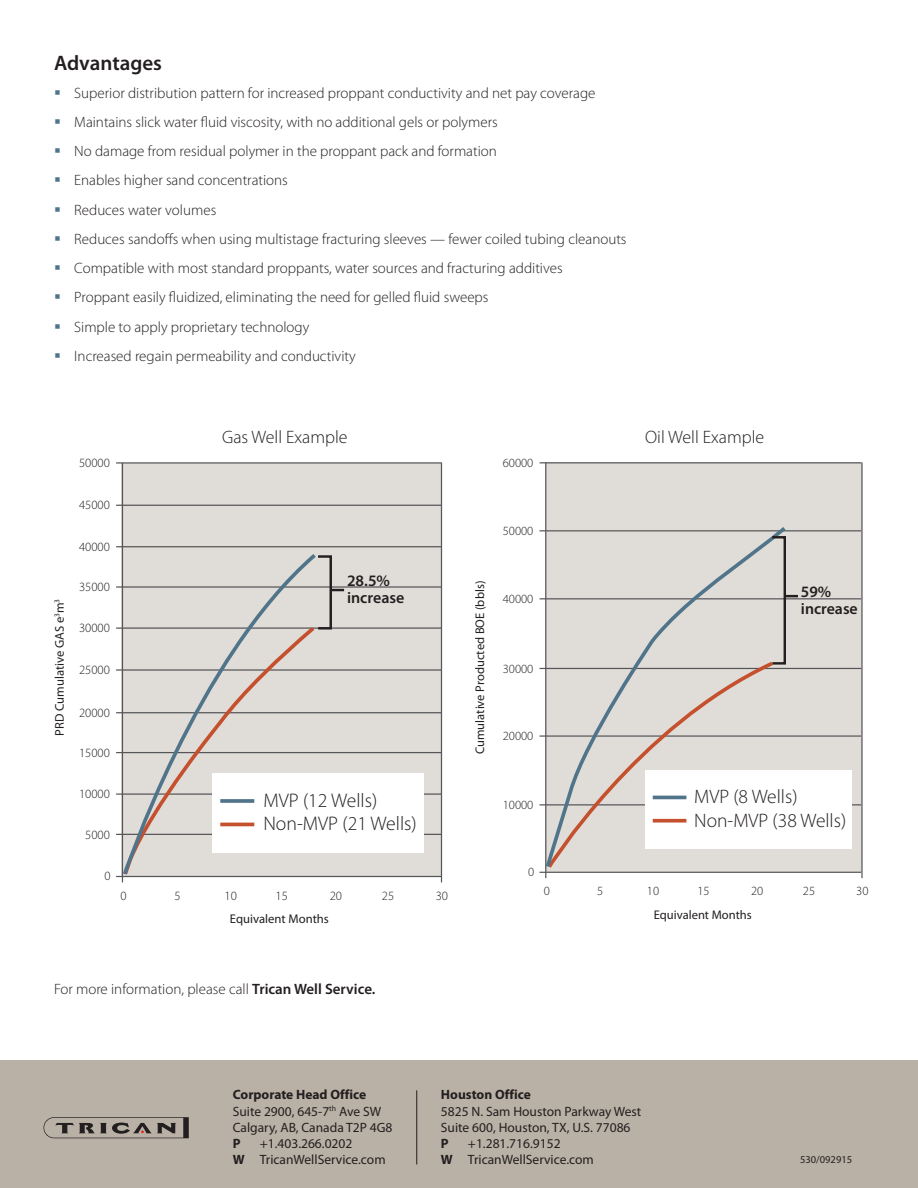
<style>
.page{position:relative;width:918px;height:1188px;background:#fff}
.page>*{position:absolute;margin:0;border:0;box-sizing:border-box;transform-origin:0 0}
.t1{font:600 21px "Myriad Pro";color:#231f20}
.t2{font:300 19.65px/23.7px "Myriad Pro";color:#231f20}
.t3{font:300 19.5px/23.4px "Myriad Pro";color:#231f20}
.t4{font:300 18px "Myriad Pro";color:#231f20}
.t5{font:600 16.05px/17.2px "Myriad Pro";color:#231f20}
.t6{font:600 15.9px/17.1px "Myriad Pro";color:#231f20}
.t7{font:300 15px "Myriad Pro";color:#231f20}
.t8{font:13.5px/16.2px "Myriad Pro";color:#231f20}
.t9{font:700 13.5px "Myriad Pro";color:#231f20}
.t10{font:300 12.6px "Myriad Pro";color:#231f20}
.t11{font:12.6px "Myriad Pro";color:#231f20}
.t12{font:10.5px "Myriad Pro";color:#231f20}
.s1{color:#50748a}
.s2{font-weight:600}
.s3{font-weight:700}
</style>
<div class="page">
<div style="left:122px;top:463px;width:320px;height:413px;background:#e0dcd7"></div>
<hr style="left:116px;top:876px;width:326px;height:1px;background:#55565a">
<hr style="left:116px;top:834px;width:326px;height:1px;background:#55565a">
<hr style="left:116px;top:793px;width:326px;height:2px;background:#55565a">
<hr style="left:116px;top:752px;width:326px;height:1px;background:#55565a">
<hr style="left:116px;top:712px;width:326px;height:1px;background:#55565a">
<hr style="left:116px;top:669px;width:326px;height:2px;background:#55565a">
<hr style="left:116px;top:627px;width:326px;height:2px;background:#55565a">
<hr style="left:116px;top:586px;width:326px;height:2px;background:#55565a">
<hr style="left:116px;top:546px;width:326px;height:1px;background:#55565a">
<hr style="left:116px;top:505px;width:326px;height:1px;background:#55565a">
<hr style="left:116px;top:462px;width:326px;height:2px;background:#55565a">
<hr style="left:122px;top:463px;width:1px;height:419px;background:#55565a">
<hr style="left:441px;top:463px;width:1px;height:419px;background:#55565a">
<div style="left:212px;top:773px;width:212px;height:80px;background:#fff"></div>
<svg style="left:121px;top:550px;width:199px;height:328px"></svg>
<svg style="left:332px;top:589px;width:12px;height:2px"></svg>
<div style="left:317px;top:555px;width:15px;height:75px;border:2px solid #231f20"></div>
<div style="left:545px;top:462px;width:317px;height:410px;background:#e0dcd7"></div>
<hr style="left:540px;top:872px;width:321px;height:1px;background:#55565a">
<hr style="left:540px;top:804px;width:321px;height:1px;background:#55565a">
<hr style="left:540px;top:735px;width:321px;height:2px;background:#55565a">
<hr style="left:540px;top:668px;width:321px;height:1px;background:#55565a">
<hr style="left:540px;top:598px;width:321px;height:1px;background:#55565a">
<hr style="left:540px;top:530px;width:321px;height:1px;background:#55565a">
<hr style="left:540px;top:462px;width:321px;height:1px;background:#55565a">
<hr style="left:545px;top:462px;width:1px;height:416px;background:#55565a">
<hr style="left:861px;top:462px;width:2px;height:416px;background:#55565a">
<div style="left:645px;top:770px;width:207px;height:79px;background:#fff"></div>
<svg style="left:543px;top:523px;width:247px;height:348px"></svg>
<svg style="left:786px;top:595px;width:12px;height:2px"></svg>
<div style="left:771px;top:536px;width:15px;height:129px;border:2px solid #231f20"></div>
<div style="left:0;top:1061px;width:918px;height:127px;background:#bab1a6"></div>
<svg style="left:44px;top:1117px;width:145px;height:21px"></svg>
<hr style="left:416px;top:1090px;width:1px;height:74px;background:#231f20">
<h1 class="t1" style="left:54px;top:49px;width:110px">Advantages</h1>
<p class="t7" style="left:54px;top:83px;width:543px"><span class="s1">▪</span> Superior distribution pattern for increased proppant conductivity and net pay coverage</p>
<p class="t7" style="left:54px;top:113px;width:445px"><span class="s1">▪</span> Maintains slick water fluid viscosity, with no additional gels or polymers</p>
<p class="t7" style="left:54px;top:142px;width:444px"><span class="s1">▪</span> No damage from residual polymer in the proppant pack and formation</p>
<p class="t7" style="left:54px;top:171px;width:235px"><span class="s1">▪</span> Enables higher sand concentrations</p>
<p class="t7" style="left:54px;top:200px;width:164px"><span class="s1">▪</span> Reduces water volumes</p>
<p class="t7" style="left:54px;top:230px;width:574px"><span class="s1">▪</span> Reduces sandoffs when using multistage fracturing sleeves — fewer coiled tubing cleanouts</p>
<p class="t7" style="left:54px;top:259px;width:510px"><span class="s1">▪</span> Compatible with most standard proppants, water sources and fracturing additives</p>
<p class="t7" style="left:54px;top:288px;width:436px"><span class="s1">▪</span> Proppant easily fluidized, eliminating the need for gelled fluid sweeps</p>
<p class="t7" style="left:54px;top:317px;width:257px"><span class="s1">▪</span> Simple to apply proprietary technology</p>
<p class="t7" style="left:54px;top:347px;width:303px"><span class="s1">▪</span> Increased regain permeability and conductivity</p>
<p class="t11" style="left:52px;top:736px;width:138px;rotate:-90deg">PRD Cumulative GAS e<sup>3</sup>m<sup>3</sup></p>
<p class="t10" style="left:79px;top:455px;width:32px">50000</p>
<p class="t4" style="left:222px;top:427px;width:127px">Gas Well Example</p>
<p class="t4" style="left:645px;top:427px;width:121px">Oil Well Example</p>
<p class="t10" style="left:503px;top:455px;width:32px">60000</p>
<p class="t10" style="left:79px;top:498px;width:32px">45000</p>
<p class="t10" style="left:79px;top:539px;width:32px">40000</p>
<p class="t10" style="left:79px;top:579px;width:32px">35000</p>
<p class="t10" style="left:79px;top:621px;width:32px">30000</p>
<p class="t10" style="left:79px;top:662px;width:32px">25000</p>
<p class="t5" style="left:347px;top:572px;width:59px">28.5% increase</p>
<p class="t10" style="left:79px;top:705px;width:32px">20000</p>
<p class="t10" style="left:79px;top:745px;width:32px">15000</p>
<p class="t10" style="left:79px;top:787px;width:32px">10000</p>
<p class="t10" style="left:85px;top:827px;width:26px">5000</p>
<h2 class="t2" style="left:263px;top:788px;width:155px">MVP (12 Wells)<br>Non-MVP (21 Wells)</h2>
<p class="t10" style="left:105px;top:869px;width:8px">0</p>
<p class="t10" style="left:121px;top:888px;width:8px">0</p>
<p class="t10" style="left:174px;top:888px;width:8px">5</p>
<p class="t10" style="left:225px;top:888px;width:14px">10</p>
<p class="t10" style="left:275px;top:888px;width:14px">15</p>
<p class="t10" style="left:330px;top:888px;width:14px">20</p>
<p class="t10" style="left:382px;top:888px;width:14px">25</p>
<p class="t10" style="left:436px;top:888px;width:14px">30</p>
<p class="t11" style="left:230px;top:911px;width:101px">Equivalent Months</p>
<p class="t10" style="left:503px;top:523px;width:32px">50000</p>
<p class="t11" style="left:472px;top:754px;width:175px;rotate:-90deg">Cumulative Producted BOE (bbls)</p>
<p class="t10" style="left:503px;top:591px;width:32px">40000</p>
<p class="t10" style="left:503px;top:661px;width:32px">30000</p>
<p class="t6" style="left:801px;top:583px;width:58px">59% increase</p>
<p class="t10" style="left:503px;top:728px;width:32px">20000</p>
<p class="t10" style="left:503px;top:797px;width:32px">10000</p>
<h3 class="t3" style="left:694px;top:785px;width:154px">MVP (8 Wells)<br>Non-MVP (38 Wells)</h3>
<p class="t10" style="left:528px;top:864px;width:8px">0</p>
<p class="t10" style="left:544px;top:883px;width:8px">0</p>
<p class="t10" style="left:597px;top:883px;width:8px">5</p>
<p class="t10" style="left:647px;top:883px;width:14px">10</p>
<p class="t10" style="left:697px;top:883px;width:14px">15</p>
<p class="t10" style="left:751px;top:883px;width:14px">20</p>
<p class="t10" style="left:803px;top:883px;width:14px">25</p>
<p class="t10" style="left:856px;top:883px;width:14px">30</p>
<p class="t11" style="left:654px;top:907px;width:100px">Equivalent Months</p>
<p class="t7" style="left:54px;top:980px;width:323px">For more information, please call <span class="s2">Trican Well Service.</span></p>
<p class="t8" style="left:233px;top:1087px;width:161px"><span class="s3">Corporate Head Office<br></span>Suite 2900, 645-7<sup>th</sup> Ave SW<br>Calgary, AB, Canada T2P 4G8</p>
<p class="t9" style="left:233px;top:1135px;width:9px">P</p>
<p class="t8" style="left:233px;top:1135px;width:154px;text-align:center">+1.403.266.0202<br><span class="s3">W</span> TricanWellService.com</p>
<p class="t9" style="left:441px;top:1086px;width:91px">Houston Office</p>
<p class="t8" style="left:441px;top:1103px;width:202px">5825 N. Sam Houston Parkway West<br>Suite 600, Houston, TX, U.S. 77086</p>
<p class="t9" style="left:441px;top:1135px;width:9px">P</p>
<p class="t8" style="left:441px;top:1135px;width:154px;text-align:center">+1.281.716.9152<br><span class="s3">W</span> TricanWellService.com</p>
<p class="t12" style="left:800px;top:1153px;width:54px">530/092915</p>
<p class="t12" style="left:799px;top:1153px;width:54px">530/050813</p>
</div>
